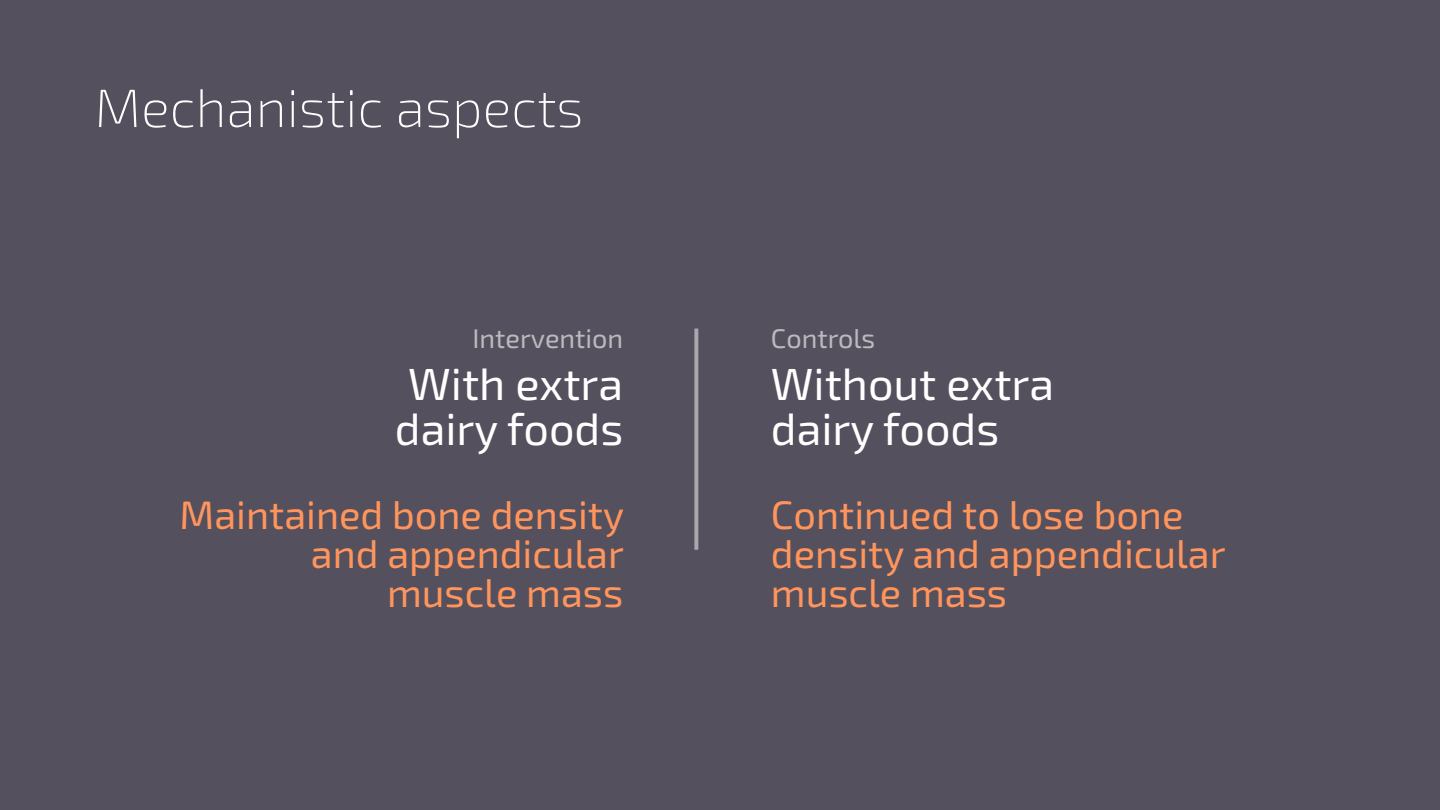
<style>
.page{position:relative;width:1440px;height:810px;background:#55505d}
.page>*{position:absolute;margin:0;border:0;box-sizing:border-box;transform-origin:0 0}
.t1{font:200 54px "Exo 2.0";color:#fff}
.t2{font:45px/45px "Exo 2.0";color:#fff}
.t3{font:39.75px/39px "Exo 2.0";color:#ff955c;text-align:right}
.t4{font:27px "Exo 2.0";color:#bbb9be}
</style>
<div class="page">
<svg style="left:694px;top:328px;width:4px;height:222px"></svg>
<h1 class="t1" style="left:95px;top:77px;width:490px">Mechanistic aspects</h1>
<p class="t4" style="left:473px;top:322px;width:152px">Intervention</p>
<p class="t2" style="left:395px;top:363px;width:230px">With extra dairy foods</p>
<p class="t3" style="left:180px;top:496px;width:446px">Maintained bone density and appendicular muscle mass</p>
<p class="t4" style="left:771px;top:322px;width:106px">Controls</p>
<p class="t2" style="left:771px;top:363px;width:285px">Without extra dairy foods</p>
<p class="t3" style="left:771px;top:496px;width:456px;text-align:left">Continued to lose bone density and appendicular muscle mass</p>
</div>
